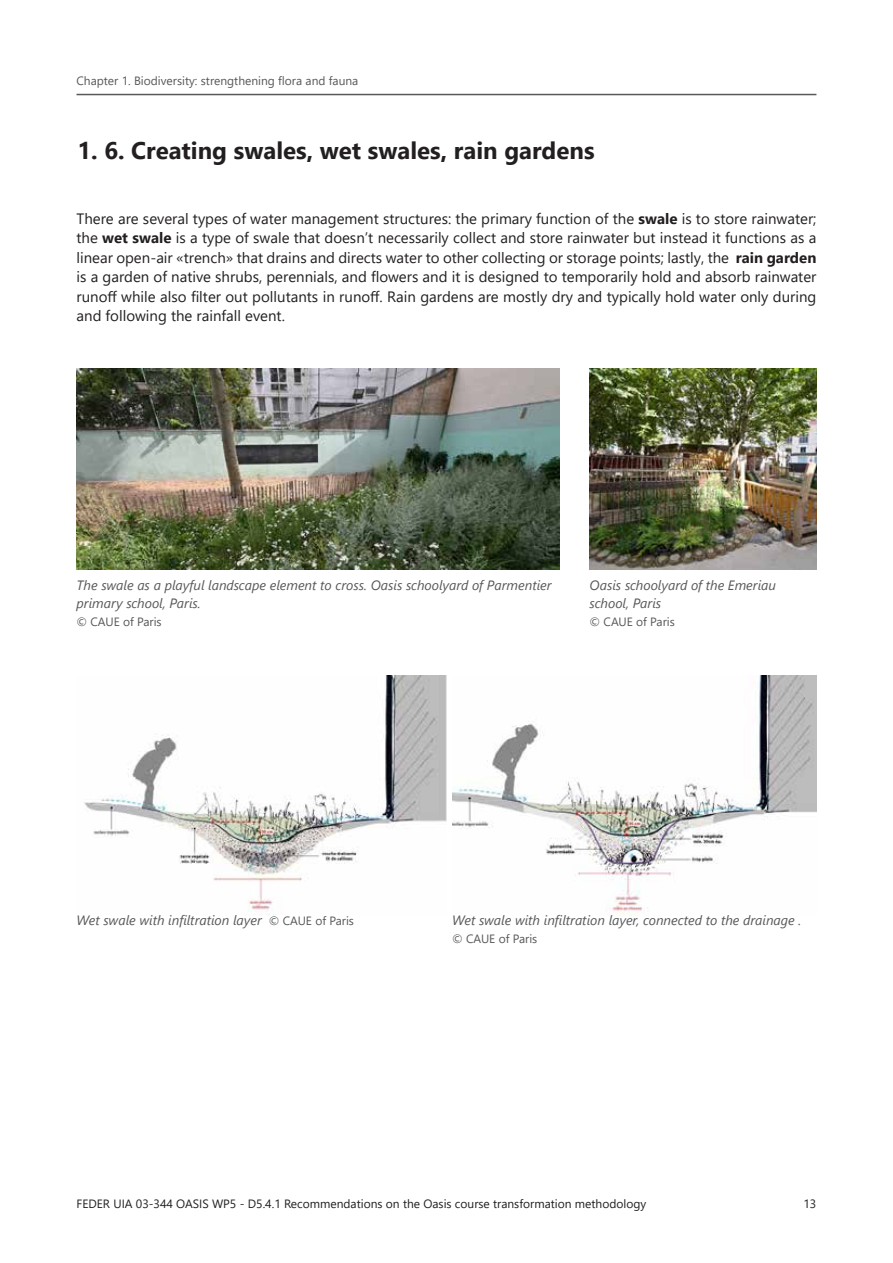
<style>
.page{position:relative;width:893px;height:1263px;background:#fff}
.page>*{position:absolute;margin:0;border:0;box-sizing:border-box;transform-origin:0 0}
.t1{font:700 24px "Segoe UI";color:#231f20}
.t2{font:15px/19.5px "Segoe UI";color:#231f20;text-align:justify}
.légende{font:italic 13.5px/18px "Segoe UI";color:#57585a}
.t3{font:12px "Segoe UI";color:#231f20}
.légende-2{font:12px "Segoe UI";color:#57585a}
.s1{font-weight:700}
.s2{font-style:normal;font-size:12px}
</style>
<div class="page">
<hr style="left:77px;top:94px;width:739px;height:1px;background:#57585a">
<img style="left:77px;top:369px;width:483px;height:200px">
<img style="left:84px;top:676px;width:362px;height:236px">
<img style="left:452px;top:676px;width:365px;height:238px">
<img style="left:590px;top:369px;width:227px;height:200px">
<p class="légende-2" style="left:77px;top:70px;width:283px">Chapter 1. Biodiversity: strengthening flora and fauna</p>
<p class="t1" style="left:77px;top:128px;width:519px">1. 6. Creating swales, wet swales, rain gardens</p>
<p class="t2" style="left:77px;top:207px;width:741px">There are several types of water management structures: the primary function of the <span class="s1">swale</span> is to store rainwater; the <span class="s1">wet swale</span> is a type of swale that doesn’t necessarily collect and store rainwater but instead it functions as a linear open-air «trench» that drains and directs water to other collecting or storage points; lastly, the <span class="s1">rain garden </span>is a garden of native shrubs, perennials, and flowers and it is designed to temporarily hold and absorb rainwater runoff while also filter out pollutants in runoff. Rain gardens are mostly dry and typically hold water only during and following the rainfall event.</p>
<p class="légende" style="left:77px;top:574px;width:476px">The swale as a playful landscape element to cross. Oasis schoolyard of Parmentier primary school, Paris.</p>
<p class="légende-2" style="left:77px;top:611px;width:87px">© CAUE of Paris</p>
<p class="légende" style="left:590px;top:574px;width:188px">Oasis schoolyard of the Emeriau school, Paris</p>
<p class="légende-2" style="left:590px;top:611px;width:87px">© CAUE of Paris</p>
<p class="légende" style="left:77px;top:909px;width:279px">Wet swale with infiltration layer <span class="s2">© CAUE of Paris</span></p>
<p class="légende" style="left:452px;top:909px;width:351px">Wet swale with infiltration layer, connected to the drainage .</p>
<p class="légende-2" style="left:452px;top:928px;width:87px">© CAUE of Paris</p>
<p class="t3" style="left:77px;top:1192px;width:571px">FEDER UIA 03-344 OASIS WP5 - D5.4.1 Recommendations on the Oasis course transformation methodology</p>
<p class="t3" style="left:803px;top:1192px;width:14px">13</p>
</div>
